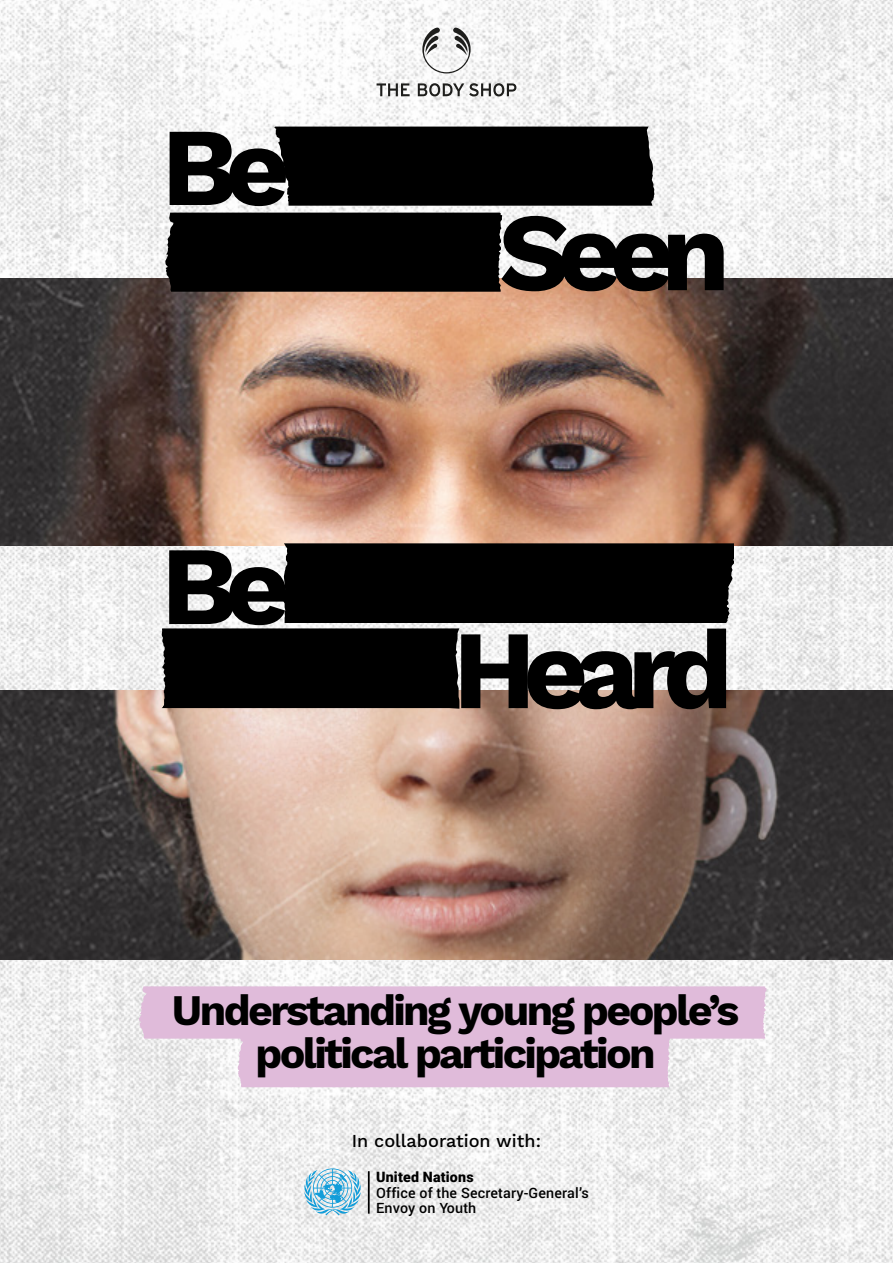
<style>
.page{position:relative;width:893px;height:1263px;background:#fff}
.page>*{position:absolute;margin:0;border:0;box-sizing:border-box;transform-origin:0 0}
.t1{font:700 42.9px/42.9px "Work Sans";letter-spacing:-.06em;color:#000;text-align:center}
.t2{font:500 18px "Work Sans";color:#000}
.t3{font:500 14.25px/15.8px "Roboto";letter-spacing:.01em;color:#000}
.s1{font-weight:900}
</style>
<div class="page">
<img style="left:0;top:0;width:893px;height:1263px">
<img style="left:0;top:278px;width:893px;height:268px">
<img style="left:0;top:690px;width:893px;height:269px">
<svg style="left:139px;top:986px;width:628px;height:101px"></svg>
<svg style="left:377px;top:83px;width:139px;height:13px"></svg>
<svg style="left:421px;top:27px;width:51px;height:46px"></svg>
<hr style="left:368px;top:1171px;width:2px;height:43px;background:#000">
<svg style="left:303px;top:1168px;width:59px;height:47px"></svg>
<svg style="left:162px;top:543px;width:571px;height:166px"></svg>
<svg style="left:170px;top:127px;width:485px;height:79px"></svg>
<svg style="left:165px;top:213px;width:559px;height:79px"></svg>
<h2 class="t1" style="left:172px;top:991px;width:569px">Understanding young people’s political participation</h2>
<p class="t2" style="left:352px;top:1130px;width:191px">In collaboration with:</p>
<p class="t3" style="left:376px;top:1168px;width:214px"><span class="s1">United Nations<br></span>Office of the Secretary-General’s<br>Envoy on Youth</p>
</div>
